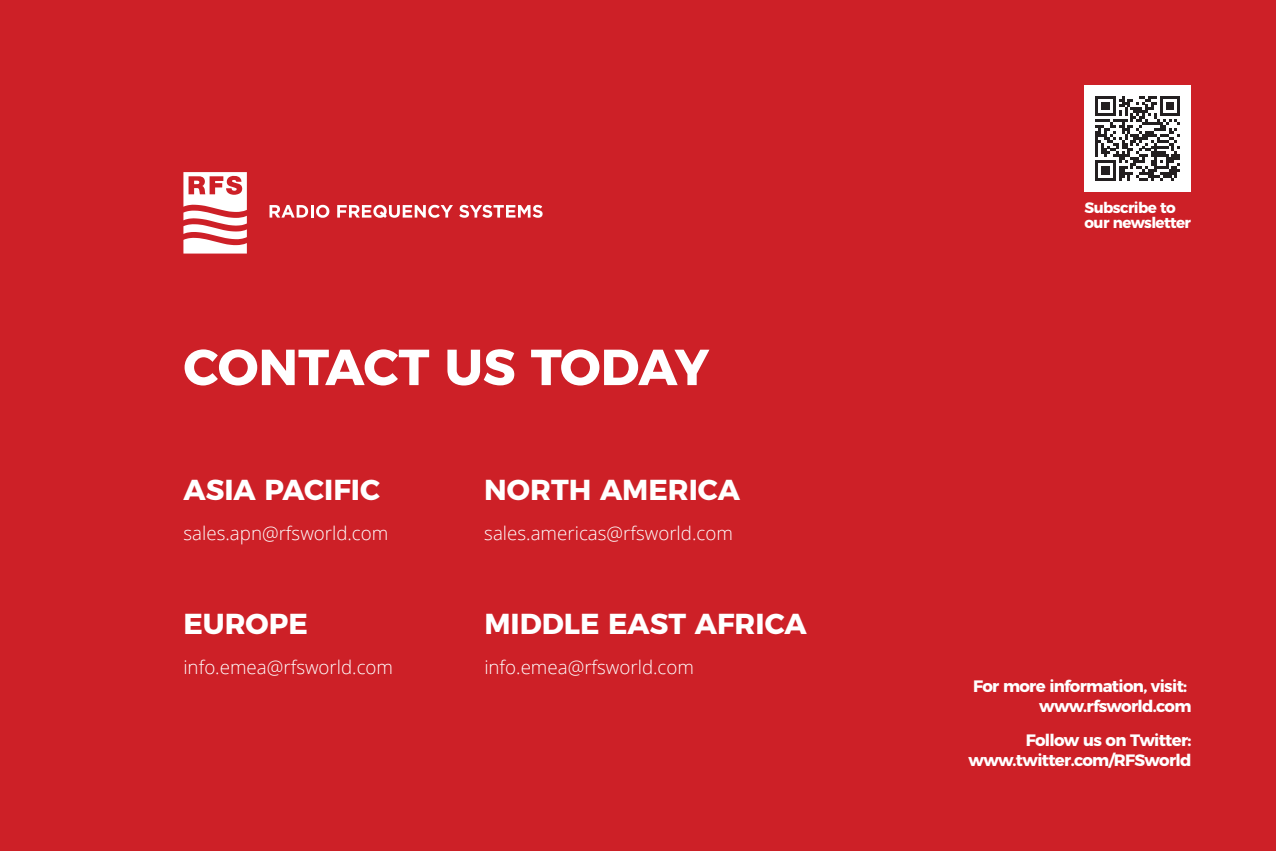
<style>
.page{position:relative;width:1276px;height:851px;background:#fff}
.page>*{position:absolute;margin:0;border:0;box-sizing:border-box;transform-origin:0 0}
.t1{font:700 50.55px "Montserrat";letter-spacing:-.01em;color:#fff}
.t2{font:700 28.8px "Montserrat";color:#fff}
.t3{font:300 18.75px "Open Sans";color:#fff}
.t4{font:700 16.5px/19.8px "Montserrat";letter-spacing:-.04em;color:#fff;text-align:right}
.t5{font:700 15.15px/15.3px "Montserrat";letter-spacing:-.04em;color:#fff}
</style>
<div class="page">
<div style="left:0;top:0;width:1276px;height:850px;background:#cd2027"></div>
<div style="left:1084px;top:85px;width:107px;height:106px;background:#fff"></div>
<svg style="left:1095px;top:96px;width:85px;height:85px"></svg>
<svg style="left:269px;top:205px;width:60px;height:13px"></svg>
<svg style="left:337px;top:205px;width:116px;height:13px"></svg>
<svg style="left:459px;top:205px;width:83px;height:13px"></svg>
<svg style="left:183px;top:172px;width:64px;height:81px"></svg>
<h1 class="t1" style="left:183px;top:325px;width:527px">CONTACT US TODAY</h1>
<h2 class="t2" style="left:184px;top:466px;width:198px">ASIA PACIFIC</h2>
<p class="t3" style="left:184px;top:520px;width:206px">sales.apn@rfsworld.com</p>
<h2 class="t2" style="left:183px;top:600px;width:126px">EUROPE</h2>
<p class="t3" style="left:183px;top:654px;width:211px">info.emea@rfsworld.com</p>
<h2 class="t2" style="left:484px;top:466px;width:257px">NORTH AMERICA</h2>
<p class="t3" style="left:484px;top:520px;width:250px">sales.americas@rfsworld.com</p>
<h2 class="t2" style="left:484px;top:600px;width:324px">MIDDLE EAST AFRICA</h2>
<p class="t3" style="left:484px;top:654px;width:211px">info.emea@rfsworld.com</p>
<p class="t5" style="left:1084px;top:198px;width:108px">Subscribe to our newsletter</p>
<p class="t4" style="left:973px;top:674px;width:220px">For more information, visit: www.rfsworld.com</p>
<p class="t4" style="left:968px;top:728px;width:224px">Follow us on Twitter: www.twitter.com/RFSworld</p>
</div>
